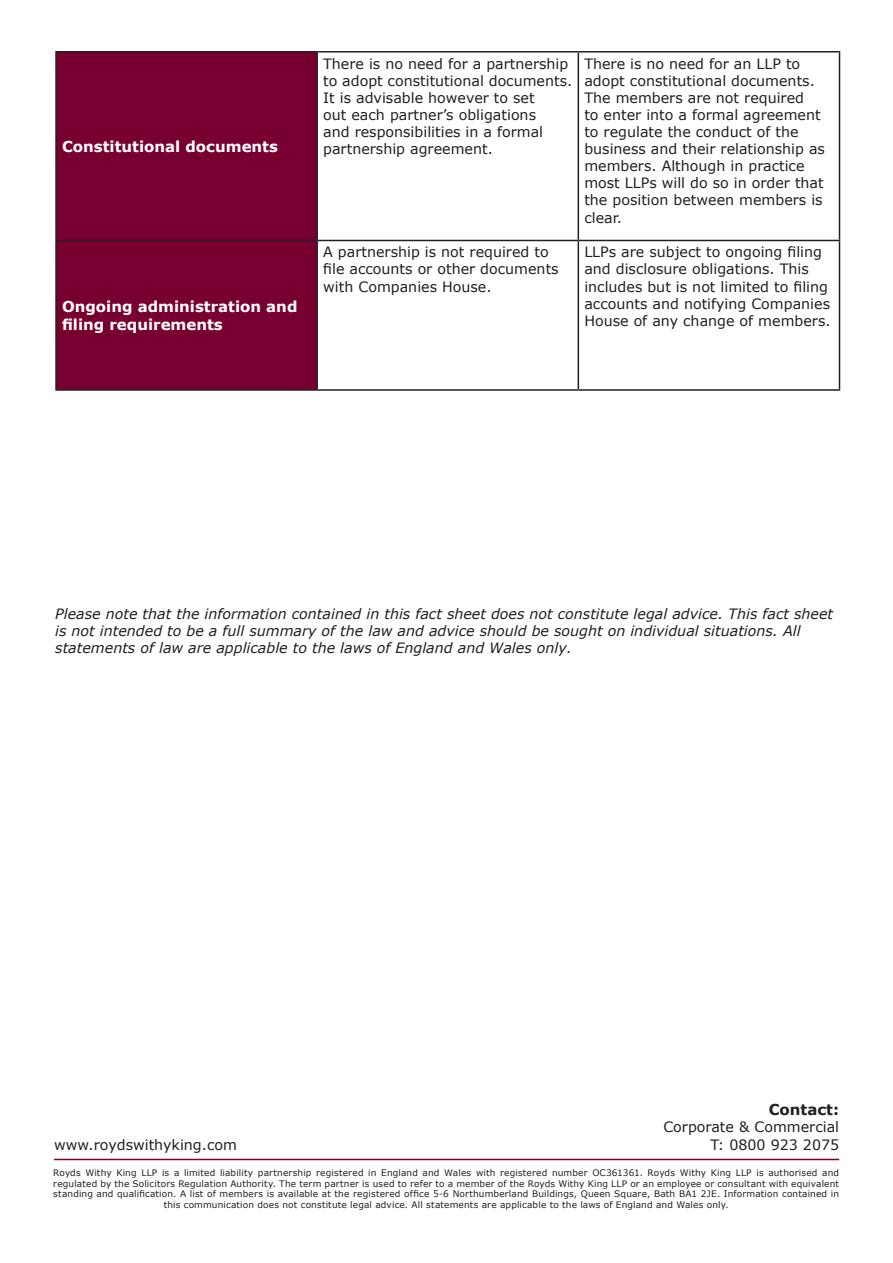
<style>
.page{position:relative;width:893px;height:1263px;background:#fff}
.page>*{position:absolute;margin:0;border:0;box-sizing:border-box;transform-origin:0 0}
.t1{font:700 15px/18px "Verdana";color:#fff}
.t2{font:700 15px "Verdana";color:#231f20}
.t3{font:14.25px/17.1px "Verdana";color:#231f20}
.t4{font:italic 14.25px/17.1px "Verdana";color:#231f20}
.Light_text{font:9px/10.5px "Verdana";letter-spacing:.015em;color:#231f20;text-align:center}
</style>
<div class="page">
<hr style="left:54px;top:1159px;width:785px;height:1px;background:#780031">
<div style="left:57px;top:53px;width:259px;height:336px;background:#780031"></div>
<hr style="left:55px;top:51px;width:262px;height:2px;background:#231f20">
<hr style="left:55px;top:53px;width:2px;height:187px;background:#231f20">
<hr style="left:317px;top:51px;width:261px;height:2px;background:#231f20">
<hr style="left:316px;top:53px;width:2px;height:187px;background:#231f20">
<hr style="left:578px;top:51px;width:262px;height:2px;background:#231f20">
<hr style="left:578px;top:53px;width:1px;height:187px;background:#231f20">
<hr style="left:839px;top:53px;width:1px;height:187px;background:#231f20">
<hr style="left:55px;top:240px;width:262px;height:1px;background:#231f20">
<hr style="left:55px;top:241px;width:2px;height:148px;background:#231f20">
<hr style="left:317px;top:240px;width:261px;height:1px;background:#231f20">
<hr style="left:316px;top:241px;width:2px;height:148px;background:#231f20">
<hr style="left:578px;top:240px;width:262px;height:1px;background:#231f20">
<hr style="left:578px;top:241px;width:1px;height:148px;background:#231f20">
<hr style="left:839px;top:241px;width:1px;height:148px;background:#231f20">
<hr style="left:55px;top:389px;width:262px;height:2px;background:#231f20">
<hr style="left:317px;top:389px;width:261px;height:2px;background:#231f20">
<hr style="left:578px;top:389px;width:262px;height:2px;background:#231f20">
<p class="t1" style="left:62px;top:137px;width:218px">Constitutional documents</p>
<p class="t1" style="left:62px;top:297px;width:237px">Ongoing administration and filing requirements</p>
<p class="t3" style="left:323px;top:55px;width:251px">There is no need for a partnership to adopt constitutional documents.<br>It is advisable however to set<br>out each partner’s obligations<br>and responsibilities in a formal partnership agreement.</p>
<p class="t3" style="left:584px;top:55px;width:242px">There is no need for an LLP to adopt constitutional documents.<br>The members are not required<br>to enter into a formal agreement to regulate the conduct of the business and their relationship as members. Although in practice most LLPs will do so in order that the position between members is clear.</p>
<p class="t3" style="left:323px;top:243px;width:237px">A partnership is not required to file accounts or other documents with Companies House.</p>
<p class="t3" style="left:584px;top:243px;width:248px">LLPs are subject to ongoing filing and disclosure obligations. This includes but is not limited to filing accounts and notifying Companies House of any change of members.</p>
<p class="t4" style="left:55px;top:605px;width:779px">Please note that the information contained in this fact sheet does not constitute legal advice. This fact sheet is not intended to be a full summary of the law and advice should be sought on individual situations. All statements of law are applicable to the laws of England and Wales only.</p>
<p class="t2" style="left:769px;top:1099px;width:72px">Contact:</p>
<p class="t3" style="left:663px;top:1118px;width:177px">Corporate &amp; Commercial</p>
<p class="t3" style="left:54px;top:1136px;width:184px">www.roydswithyking.com</p>
<p class="t3" style="left:711px;top:1136px;width:130px">T: 0800 923 2075</p>
<p class="Light_text" style="left:53px;top:1168px;width:787px">Royds Withy King LLP is a limited liability partnership registered in England and Wales with registered number OC361361. Royds Withy King LLP is authorised and regulated by the Solicitors Regulation Authority. The term partner is used to refer to a member of the Royds Withy King LLP or an employee or consultant with equivalent standing and qualification. A list of members is available at the registered office 5-6 Northumberland Buildings, Queen Square, Bath BA1 2JE. Information contained in this communication does not constitute legal advice. All statements are applicable to the laws of England and Wales only.</p>
</div>
